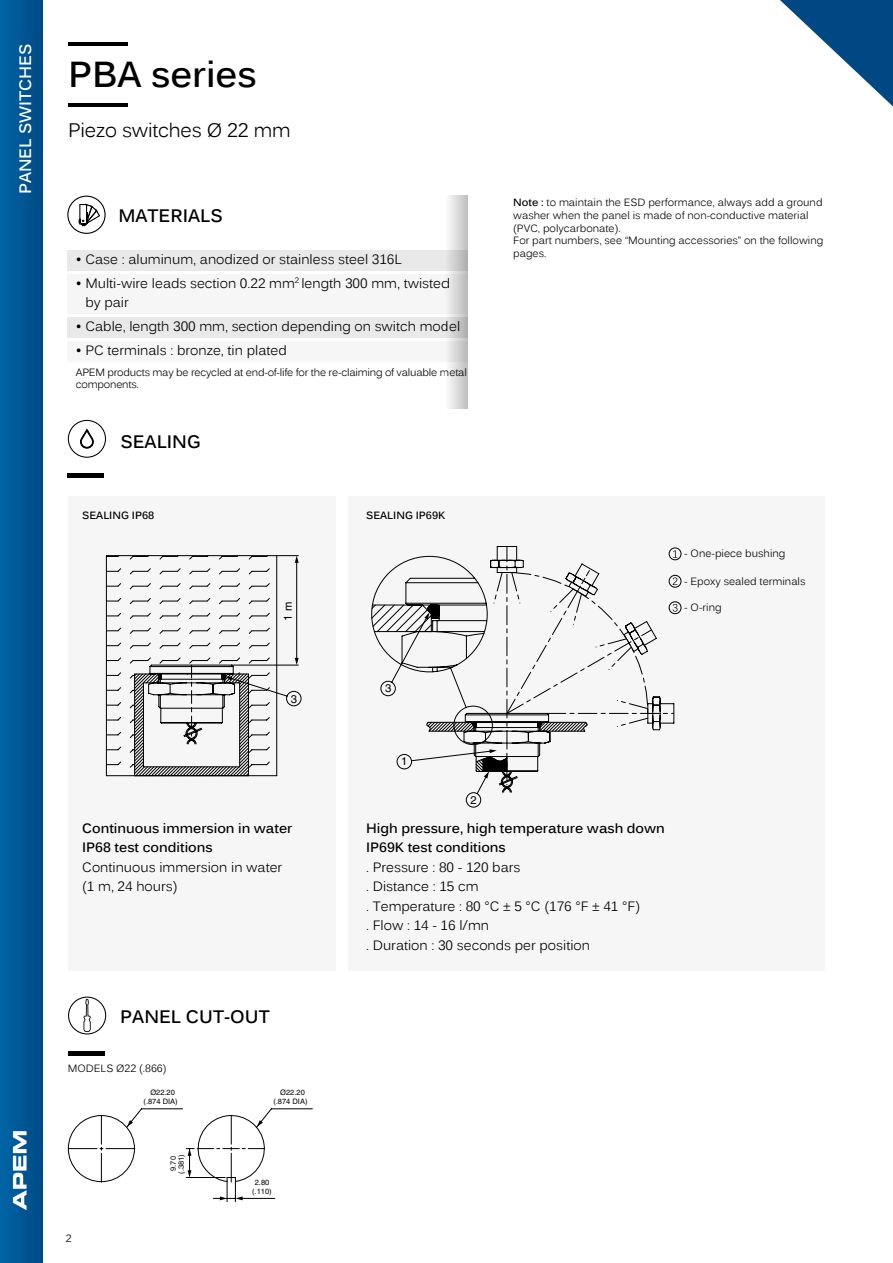
<style>
.page{position:relative;width:893px;height:1263px;background:#fff}
.page>*{position:absolute;margin:0;border:0;box-sizing:border-box;transform-origin:0 0}
.t1{font:700 36px "Kalinga";color:#000}
.t2{font:19.5px "Kalinga";letter-spacing:-.01em;color:#000}
.t3{font:700 18px "Kalinga";color:#000}
.t4{font:700 16.5px "Kalinga";color:#fff}
.t5{font:13.5px/19.5px "Kalinga";color:#000}
.t6{font:700 13.5px/19.5px "Kalinga";color:#000}
.t7{font:11.25px "Helvetica";color:#000}
.t8{font:10.5px/12.6px "Kalinga";color:#000}
.t9{font:10.5px/12.6px "Kalinga";letter-spacing:-.02em;color:#000}
.t10{font:700 10.5px "Kalinga";color:#000}
.t11{font:7.5px/8.6px "Helvetica";color:#000;text-align:center}
.s1{font-weight:700}
</style>
<div class="page">
<hr style="left:68px;top:103px;width:59px;height:3px;background:#000">
<hr style="left:68px;top:43px;width:59px;height:3px;background:#000">
<hr style="left:67px;top:474px;width:36px;height:4px;background:#000">
<div style="left:68px;top:496px;width:267px;height:475px;background:#f6f6f6"></div>
<svg style="left:105px;top:555px;width:1px;height:221px"></svg>
<svg style="left:106px;top:555px;width:196px;height:222px"></svg>
<div style="left:348px;top:496px;width:477px;height:475px;background:#f6f6f6"></div>
<div style="left:669px;top:547px;width:12px;height:13px;border:1px solid #000;border-radius:50%"></div>
<div style="left:669px;top:575px;width:12px;height:13px;border:1px solid #000;border-radius:50%"></div>
<div style="left:669px;top:601px;width:12px;height:13px;border:1px solid #000;border-radius:50%"></div>
<svg style="left:371px;top:546px;width:306px;height:247px"></svg>
<svg style="left:68px;top:996px;width:38px;height:38px"></svg>
<svg style="left:68px;top:1108px;width:245px;height:94px"></svg>
<svg style="left:68px;top:420px;width:38px;height:38px"></svg>
<hr style="left:68px;top:1052px;width:36px;height:4px;background:#000">
<div style="left:67px;top:250px;width:401px;height:20px;background:#e9e9e9"></div>
<div style="left:67px;top:274px;width:401px;height:40px;background:#f6f6f6"></div>
<div style="left:67px;top:317px;width:401px;height:20px;background:#e9e9e9"></div>
<div style="left:67px;top:341px;width:401px;height:20px;background:#f6f6f6"></div>
<svg style="left:67px;top:196px;width:39px;height:38px"></svg>
<svg style="left:444px;top:196px;width:24px;height:212px"></svg>
<div style="left:0;top:0;width:42px;height:1263px;background:linear-gradient(to right,#0064a5,#004986)"></div>
<svg style="left:13px;top:1131px;width:14px;height:79px"></svg>
<svg style="left:780px;top:0;width:113px;height:106px"></svg>
<p class="t4" style="left:15px;top:194px;width:152px;rotate:-90deg">PANEL SWITCHES</p>
<h1 class="t1" style="left:68px;top:51px;width:190px">PBA series</h1>
<h2 class="t2" style="left:68px;top:118px;width:224px">Piezo switches Ø 22 mm</h2>
<h3 class="t3" style="left:118px;top:204px;width:106px">MATERIALS</h3>
<p class="t8" style="left:513px;top:197px;width:312px"><span class="s1">Note :</span> to maintain the ESD performance, always add a ground washer when the panel is made of non-conductive material (PVC, polycarbonate).<br>For part numbers, see “Mounting accessories” on the following pages.</p>
<p class="t7" style="left:594px;top:220px;width:20px;rotate:-90deg">1 m</p>
<p class="t5" style="left:76px;top:251px;width:328px">• Case : aluminum, anodized or stainless steel 316L</p>
<p class="t5" style="left:85px;top:274px;width:366px;text-indent:-10px">• Multi-wire leads section 0.22 mm<sup>2</sup> length 300 mm, twisted by pair</p>
<p class="t5" style="left:76px;top:318px;width:386px">• Cable, length 300 mm, section depending on switch model</p>
<p class="t5" style="left:76px;top:341px;width:212px">• PC terminals : bronze, tin plated</p>
<p class="t9" style="left:76px;top:367px;width:392px">APEM products may be recycled at end-of-life for the re-claiming of valuable metal components.</p>
<h3 class="t3" style="left:120px;top:430px;width:82px">SEALING</h3>
<p class="t10" style="left:82px;top:509px;width:74px">SEALING IP68</p>
<p class="t7" style="left:281px;top:621px;width:20px;rotate:-90deg">1 m</p>
<p class="t7" style="left:291px;top:692px;width:8px">3</p>
<p class="t6" style="left:82px;top:819px;width:212px">Continuous immersion in water<br>IP68 test conditions</p>
<p class="t5" style="left:82px;top:858px;width:202px">Continuous immersion in water (1 m, 24 hours)</p>
<h3 class="t3" style="left:120px;top:1004px;width:151px">PANEL CUT-OUT</h3>
<p class="t8" style="left:68px;top:1063px;width:100px">MODELS Ø22 (.866)</p>
<p class="t11" style="left:150px;top:1088px;width:26px">Ø22.20</p>
<p class="t11" style="left:144px;top:1097px;width:36px">(.874 DIA)</p>
<p class="t8" style="left:66px;top:1232px;width:7px">2</p>
<p class="t11" style="left:177px;top:1174px;width:21px;rotate:-90deg">(.381)</p>
<p class="t11" style="left:169px;top:1171px;width:16px;rotate:-90deg">9.70</p>
<p class="t11" style="left:273px;top:1088px;width:36px;line-height:9px">Ø22.20 (.874 DIA)</p>
<p class="t11" style="left:252px;top:1178px;width:21px">2.80 (.110)</p>
<p class="t10" style="left:366px;top:509px;width:81px">SEALING IP69K</p>
<p class="t8" style="left:684px;top:548px;width:103px">- One-piece bushing</p>
<p class="t8" style="left:684px;top:576px;width:123px">- Epoxy sealed terminals</p>
<p class="t8" style="left:684px;top:602px;width:39px">- O-ring</p>
<p class="t7" style="left:385px;top:682px;width:8px">3</p>
<p class="t7" style="left:401px;top:755px;width:8px">1</p>
<p class="t7" style="left:470px;top:793px;width:8px">2</p>
<p class="t6" style="left:366px;top:819px;width:300px">High pressure, high temperature wash down<br>IP69K test conditions</p>
<p class="t5" style="left:366px;top:858px;width:275px">. Pressure : 80 - 120 bars<br>. Distance : 15 cm<br>. Temperature : 80 °C ± 5 °C (176 °F ± 41 °F) . Flow : 14 - 16 l/mn<br>. Duration : 30 seconds per position</p>
</div>
